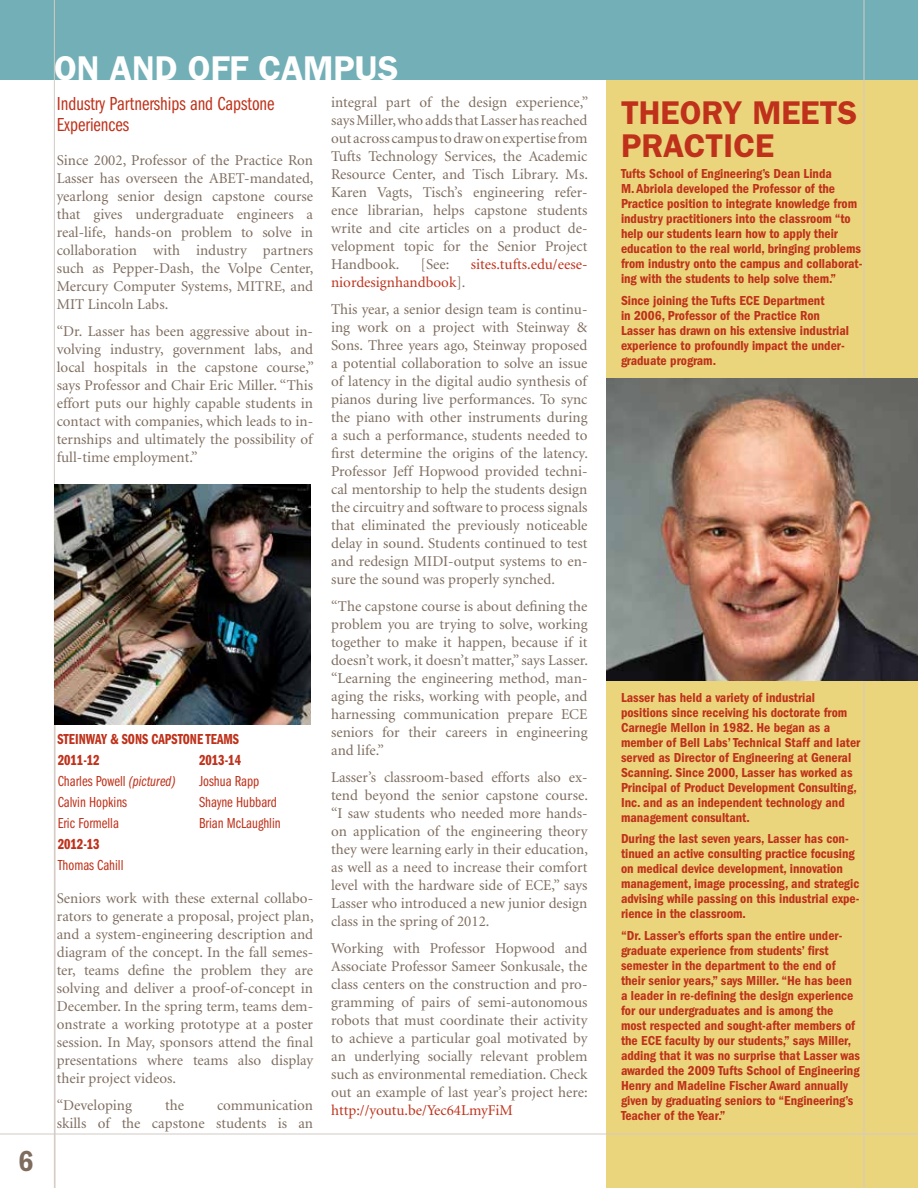
<style>
.page{position:relative;width:918px;height:1188px;background:#fff}
.page>*{position:absolute;margin:0;border:0;box-sizing:border-box;transform-origin:0 0}
.t1{font:600 34.5px "Franklin Gothic";color:#fff}
.t2{font:600 33px "Franklin Gothic";color:#bf311a}
.t3{font:600 condensed 30px "Franklin Gothic";color:#7e6d5f}
.t4{font:19.5px/21px "Franklin Gothic Book Cmpr";color:#bf311a}
.t5{font:15px/18px "Minion";color:#7e6d5f;text-align:justify}
.t6{font:15px/21px "Franklin Gothic Book Cmpr";color:#bf311a}
.t7{font:15px "Minion";color:#bf311a}
.t8{font:15px "Franklin Gothic Demi Cmpr";color:#bf311a}
.t9{font:600 condensed 13.5px/15px "Franklin Gothic";color:#bf311a}
.s1{font-family:"Franklin Gothic Book Cmpr Ital"}
.s2{color:#bf311a}
</style>
<div class="page">
<div style="left:606px;top:78px;width:312px;height:1110px;background:#ead57d"></div>
<div style="left:0;top:0;width:918px;height:79px;background:#73afb6"></div>
<hr style="left:864px;top:0;width:1px;height:1188px;background:#d3cac5">
<hr style="left:55px;top:615px;width:1px;height:573px;background:#d3cac5">
<hr style="left:54px;top:0;width:1px;height:1188px;background:#d3cac5">
<img style="left:606px;top:378px;width:312px;height:302px">
<img style="left:54px;top:485px;width:256px;height:239px">
<hr style="left:0;top:1134px;width:918px;height:1px;background:#d3cac5">
<h3 class="t3" style="left:18px;top:1144px;width:17px">6</h3>
<h1 class="t1" style="left:54px;top:48px;width:346px">ON AND OFF CAMPUS</h1>
<h3 class="t4" style="left:57px;top:94px;width:219px">Industry Partnerships and Capstone<br>Experiences</h3>
<p class="t5" style="left:57px;top:152px;width:258px">Since 2002, Professor of the Practice Ron Lasser has overseen the ABET-mandated, yearlong senior design capstone course that gives undergraduate engineers a real-life, hands-on problem to solve in collaboration with industry partners such as Pepper-Dash, the Volpe Center, Mercury Computer Systems, MITRE, and MIT Lincoln Labs.</p>
<p class="t5" style="left:57px;top:323px;width:259px">“Dr. Lasser has been aggressive about in&shy;volving industry, government labs, and local hospitals in the capstone course,” says Professor and Chair Eric Miller. “This effort puts our highly capable students in contact with companies, which leads to in&shy;ternships and ultimately the possibility of full-time employment.”</p>
<p class="t8" style="left:57px;top:731px;width:183px">STEINWAY &amp; SONS CAPSTONE TEAMS</p>
<p class="t8" style="left:58px;top:752px;width:43px">2011-12</p>
<p class="t6" style="left:58px;top:771px;width:119px">Charles Powell <span class="s1">(pictured)<br></span>Calvin Hopkins<br>Eric Formella</p>
<p class="t8" style="left:58px;top:836px;width:43px">2012-13</p>
<p class="t6" style="left:58px;top:855px;width:67px">Thomas Cahill</p>
<p class="t8" style="left:199px;top:752px;width:43px">2013-14</p>
<p class="t6" style="left:199px;top:771px;width:83px">Joshua Rapp<br>Shayne Hubbard<br>Brian McLaughlin</p>
<p class="t5" style="left:57px;top:890px;width:258px">Seniors work with these external collabo&shy;rators to generate a proposal, project plan, and a system-engineering description and diagram of the concept. In the fall semes&shy;ter, teams define the problem they are solving and deliver a proof-of-concept in December. In the spring term, teams dem&shy;onstrate a working prototype at a poster session. In May, sponsors attend the final presentations where teams also display their project videos.</p>
<p class="t5" style="left:57px;top:1097px;width:77px">“Developing</p>
<p class="t5" style="left:165px;top:1097px;width:20px">the</p>
<p class="t5" style="left:57px;top:1097px;width:258px;text-align:right">communication<br>skills of the capstone students is an</p>
<p class="t5" style="left:331px;top:94px;width:259px">integral part of the design experience,” says Miller, who adds that Lasser has reached out across campus to draw on expertise from Tufts Technology Services, the Academic Resource Center, and Tisch Library. Ms.<br>Karen Vagts, Tisch’s engineering refer&shy;ence librarian, helps capstone students write and cite articles on a product de&shy;velopment topic for the Senior Project Handbook.</p>
<p class="t5" style="left:421px;top:256px;width:30px">[See:</p>
<p class="t7" style="left:471px;top:257px;width:118px">sites.tufts.edu/eese-</p>
<p class="t5" style="left:331px;top:269px;width:258px;line-height:27px"><span class="s2">niordesignhandbook</span>].<br>This year, a senior design team is continu-</p>
<p class="t5" style="left:331px;top:319px;width:258px">ing work on a project with Steinway &amp; Sons. Three years ago, Steinway proposed a potential collaboration to solve an issue of latency in the digital audio synthesis of pianos during live performances. To sync the piano with other instruments during a such a performance, students needed to first determine the origins of the latency.<br>Professor Jeff Hopwood provided techni&shy;cal mentorship to help the students design the circuitry and software to process signals that eliminated the previously noticeable delay in sound. Students continued to test and redesign MIDI-output systems to en&shy;sure the sound was properly synched.</p>
<p class="t5" style="left:331px;top:598px;width:258px">“The capstone course is about defining the problem you are trying to solve, working together to make it happen, because if it doesn’t work, it doesn’t matter,” says Lasser. “Learning the engineering method, man&shy;aging the risks, working with people, and harnessing communication prepare ECE seniors for their careers in engineering and life.”</p>
<p class="t5" style="left:331px;top:769px;width:258px">Lasser’s classroom-based efforts also ex&shy;tend beyond the senior capstone course. “I saw students who needed more hands&shy;on application of the engineering theory they were learning early in their education, as well as a need to increase their comfort level with the hardware side of ECE,” says Lasser who introduced a new junior design class in the spring of 2012.</p>
<p class="t5" style="left:331px;top:940px;width:258px">Working with Professor Hopwood and Associate Professor Sameer Sonkusale, the class centers on the construction and pro&shy;gramming of pairs of semi-autonomous robots that must coordinate their activity to achieve a particular goal motivated by an underlying socially relevant problem such as environmental remediation. Check out an example of last year’s project here:</p>
<p class="t7" style="left:331px;top:1103px;width:183px">http://youtu.be/Yec64LmyFiM</p>
<h2 class="t2" style="left:621px;top:93px;width:40px">THEORY</h2>
<h2 class="t2" style="left:752px;top:93px;width:49px">MEETS</h2>
<h2 class="t2" style="left:621px;top:126px;width:20px">PRACTICE</h2>
<p class="t9" style="left:621px;top:166px;width:243px">Tufts School of Engineering’s Dean Linda<br>M. Abriola developed the Professor of the Practice position to integrate knowledge from industry practitioners into the classroom “to help our students learn how to apply their education to the real world, bringing problems from industry onto the campus and collaborat&shy;ing with the students to help solve them.”</p>
<p class="t9" style="left:621px;top:293px;width:230px">Since joining the Tufts ECE Department<br>in 2006, Professor of the Practice Ron Lasser has drawn on his extensive industrial experience to profoundly impact the under&shy;graduate program.</p>
<p class="t9" style="left:621px;top:690px;width:241px">Lasser has held a variety of industrial positions since receiving his doctorate from Carnegie Mellon in 1982. He began as a member of Bell Labs’ Technical Staff and later served as Director of Engineering at General Scanning. Since 2000, Lasser has worked as Principal of Product Development Consulting, Inc. and as an independent technology and management consultant.</p>
<p class="t9" style="left:621px;top:832px;width:240px">During the last seven years, Lasser has con&shy;tinued an active consulting practice focusing on medical device development, innovation management, image processing, and strategic advising while passing on this industrial expe&shy;rience in the classroom.</p>
<p class="t9" style="left:621px;top:928px;width:241px">“Dr. Lasser’s efforts span the entire under&shy;graduate experience from students’ first semester in the department to the end of their senior years,” says Miller. “He has been a leader in re-defining the design experience for our undergraduates and is among the most respected and sought-after members of the ECE faculty by our students,” says Miller, adding that it was no surprise that Lasser was awarded the 2009 Tufts School of Engineering Henry and Madeline Fischer Award annually given by graduating seniors to “Engineering’s Teacher of the Year.”</p>
</div>
